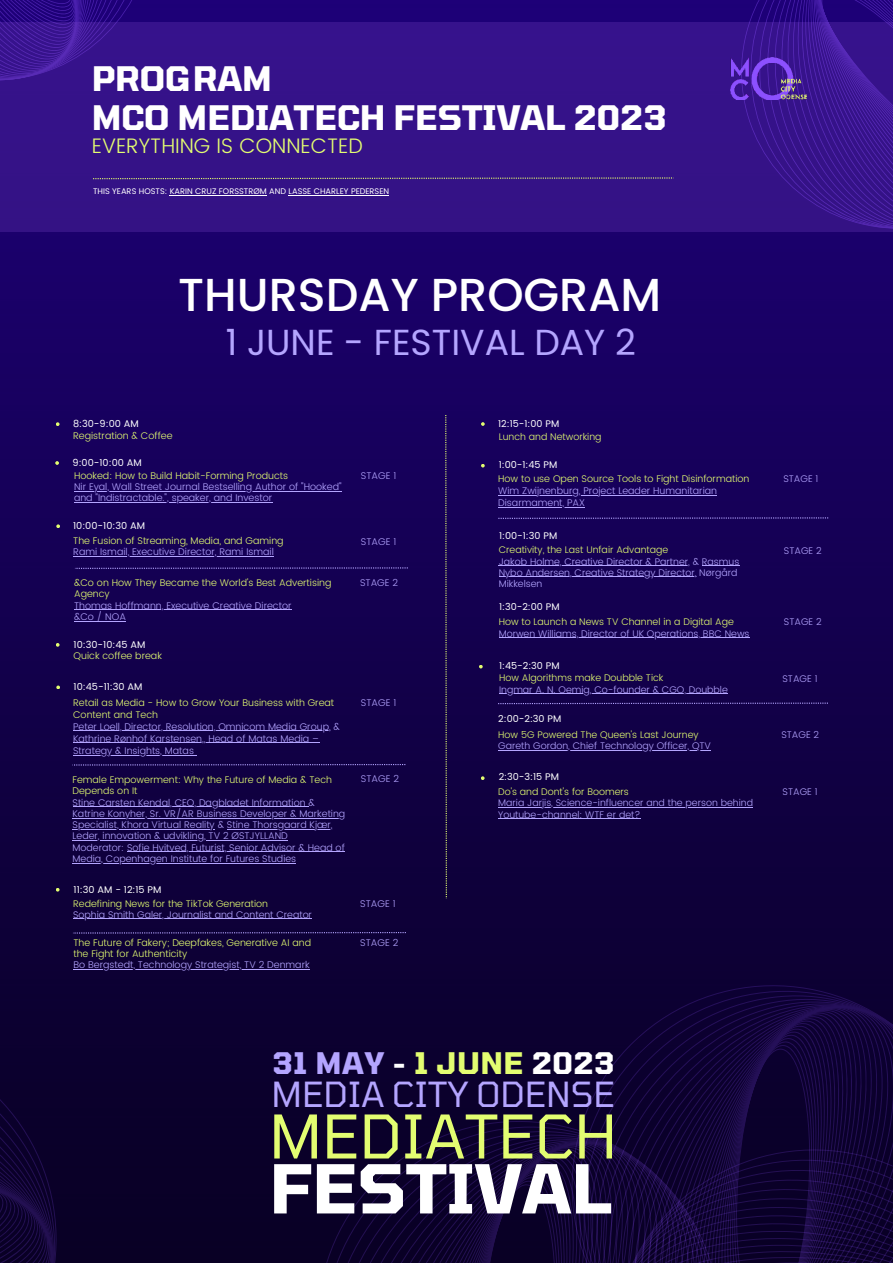
<style>
.page{position:relative;width:893px;height:1264px;background:#fff}
.page>*{position:absolute;margin:0;border:0;box-sizing:border-box;transform-origin:0 0}
.t1{font:700 66.9px "Tomorrow";color:#fff}
.t2{font:59.7px "Tomorrow";color:#e3fd71}
.t3{font:500 46.2px "Poppins";color:#fff}
.t4{font:36.15px "Poppins";color:#b4a5ff}
.t5{font:34.35px "Tomorrow";color:#b4a5ff}
.t6{font:700 33.6px/38.2px "Tomorrow";color:#fff}
.t7{font:700 29.55px "Tomorrow";letter-spacing:.015em;color:#b4a5ff}
.t8{font:300 21px "Poppins";color:#e3fd71}
.t9{font:300 9.75px "Poppins";color:#b4a5ff}
.t10{font:300 9.6px/11.2px "Poppins";color:#b4a5ff}
.t11{font:300 9.6px/11.2px "Poppins";color:#e3fd71}
.t12{font:9.6px "Poppins";color:#fff}
.t13{font:8.1px "Poppins";color:#fff}
.s1{color:#fff}
.s2{color:#e3fd71}
</style>
<div class="page">
<img style="left:0;top:0;width:892px;height:1262px">
<svg style="left:0;top:0;width:152px;height:22px;background:#270783"></svg>
<div style="left:0;top:22px;width:892px;height:209px;background:#351289"></div>
<svg style="left:0;top:1009px;width:85px;height:253px;background:#0c012f"></svg>
<svg style="left:93px;top:177px;width:579px;height:2px"></svg>
<svg style="left:445px;top:415px;width:2px;height:483px"></svg>
<svg style="left:741px;top:0;width:151px;height:229px"></svg>
<div style="left:296px;top:1099px;width:63px;height:163px;background:#0a0028"></div>
<img style="left:730px;top:58px;width:76px;height:41px">
<svg style="left:359px;top:1008px;width:191px;height:254px;background:#0c012e"></svg>
<svg style="left:550px;top:963px;width:342px;height:299px;background:#100335"></svg>
<svg style="left:481px;top:422px;width:3px;height:4px"></svg>
<svg style="left:481px;top:776px;width:3px;height:4px"></svg>
<hr style="left:498px;top:637px;width:251px;height:1px;background:#b4a5ff">
<hr style="left:73px;top:918px;width:239px;height:1px;background:#b4a5ff">
<hr style="left:498px;top:565px;width:191px;height:1px;background:#b4a5ff">
<hr style="left:701px;top:565px;width:38px;height:1px;background:#b4a5ff">
<hr style="left:498px;top:576px;width:198px;height:1px;background:#b4a5ff">
<hr style="left:499px;top:693px;width:228px;height:1px;background:#b4a5ff">
<svg style="left:498px;top:517px;width:330px;height:2px"></svg>
<svg style="left:479px;top:664px;width:3px;height:4px"></svg>
<svg style="left:498px;top:702px;width:329px;height:2px"></svg>
<hr style="left:498px;top:749px;width:213px;height:1px;background:#b4a5ff">
<hr style="left:498px;top:807px;width:255px;height:1px;background:#b4a5ff">
<hr style="left:498px;top:818px;width:142px;height:1px;background:#b4a5ff">
<svg style="left:56px;top:422px;width:4px;height:4px"></svg>
<svg style="left:56px;top:524px;width:4px;height:4px"></svg>
<svg style="left:75px;top:567px;width:333px;height:2px"></svg>
<hr style="left:74px;top:609px;width:217px;height:1px;background:#b4a5ff">
<hr style="left:74px;top:620px;width:52px;height:1px;background:#b4a5ff">
<svg style="left:56px;top:643px;width:4px;height:3px"></svg>
<svg style="left:56px;top:685px;width:4px;height:4px"></svg>
<svg style="left:72px;top:764px;width:333px;height:1px"></svg>
<hr style="left:73px;top:730px;width:258px;height:1px;background:#b4a5ff">
<hr style="left:73px;top:742px;width:246px;height:1px;background:#b4a5ff">
<hr style="left:73px;top:754px;width:121px;height:1px;background:#b4a5ff">
<svg style="left:55px;top:461px;width:4px;height:4px"></svg>
<hr style="left:74px;top:491px;width:267px;height:1px;background:#b4a5ff">
<hr style="left:74px;top:502px;width:198px;height:1px;background:#b4a5ff">
<hr style="left:73px;top:556px;width:201px;height:1px;background:#b4a5ff">
<svg style="left:56px;top:887px;width:4px;height:4px"></svg>
<svg style="left:73px;top:932px;width:333px;height:1px"></svg>
<hr style="left:73px;top:969px;width:237px;height:1px;background:#b4a5ff">
<hr style="left:72px;top:806px;width:236px;height:1px;background:#b4a5ff">
<hr style="left:72px;top:817px;width:273px;height:1px;background:#b4a5ff">
<hr style="left:72px;top:829px;width:143px;height:1px;background:#b4a5ff">
<hr style="left:227px;top:829px;width:105px;height:1px;background:#b4a5ff">
<hr style="left:72px;top:840px;width:216px;height:1px;background:#b4a5ff">
<hr style="left:127px;top:851px;width:218px;height:1px;background:#b4a5ff">
<hr style="left:72px;top:862px;width:224px;height:1px;background:#b4a5ff">
<hr style="left:498px;top:495px;width:219px;height:1px;background:#b4a5ff">
<hr style="left:498px;top:507px;width:87px;height:1px;background:#b4a5ff">
<hr style="left:170px;top:195px;width:97px;height:1px;background:#fff">
<hr style="left:288px;top:195px;width:101px;height:1px;background:#fff">
<h3 class="t6" style="left:92px;top:56px;width:576px">PROGRAM<br>MCO MEDIATECH FESTIVAL 2023</h3>
<h3 class="t8" style="left:92px;top:131px;width:272px">EVERYTHING IS CONNECTED</h3>
<p class="t13" style="left:93px;top:185px;width:297px">THIS YEARS HOSTS: KARIN CRUZ FORSSTRØM AND LASSE CHARLEY PEDERSEN</p>
<h3 class="t3" style="left:178px;top:268px;width:484px">THURSDAY PROGRAM</h3>
<h3 class="t4" style="left:226px;top:321px;width:411px">1 JUNE - FESTIVAL DAY 2</h3>
<p class="t12" style="left:73px;top:416px;width:67px">8:30-9:00 AM</p>
<p class="t11" style="left:73px;top:430px;width:101px">Registration &amp; Coffee</p>
<p class="t12" style="left:72px;top:455px;width:71px">9:00-10:00 AM</p>
<p class="t11" style="left:74px;top:470px;width:215px">Hooked: How to Build Habit-Forming Products</p>
<p class="t9" style="left:361px;top:468px;width:37px">STAGE 1</p>
<p class="t10" style="left:74px;top:481px;width:269px">Nir Eyal, Wall Street Journal Bestselling Author of "Hooked" and "Indistractable.", speaker, and Investor</p>
<p class="t11" style="left:73px;top:535px;width:212px">The Fusion of Streaming, Media, and Gaming</p>
<p class="t10" style="left:73px;top:546px;width:202px">Rami Ismail, Executive Director, Rami Ismail</p>
<p class="t12" style="left:73px;top:518px;width:73px">10:00-10:30 AM</p>
<p class="t9" style="left:361px;top:534px;width:37px">STAGE 1</p>
<p class="t11" style="left:74px;top:577px;width:259px">&amp;Co on How They Became the World's Best Advertising</p>
<p class="t9" style="left:360px;top:575px;width:40px">STAGE 2</p>
<p class="t11" style="left:74px;top:588px;width:37px">Agency</p>
<p class="t10" style="left:74px;top:600px;width:219px">Thomas Hoffmann, Executive Creative Director &amp;Co / NOA</p>
<p class="t12" style="left:74px;top:637px;width:73px">10:30-10:45 AM</p>
<p class="t11" style="left:74px;top:650px;width:90px">Quick coffee break</p>
<p class="t12" style="left:74px;top:679px;width:70px">10:45-11:30 AM</p>
<p class="t11" style="left:73px;top:697px;width:262px">Retail as Media - How to Grow Your Business with Great</p>
<p class="t9" style="left:361px;top:696px;width:37px">STAGE 1</p>
<p class="t11" style="left:73px;top:709px;width:86px">Content and Tech</p>
<p class="t10" style="left:73px;top:720px;width:268px;line-height:12.1px">Peter Loell, Director, Resolution, Omnicom Media Group, &amp;<br>Kathrine Rønhof Karstensen,, Head of Matas Media –<br>Strategy &amp; Insights, Matas</p>
<p class="t11" style="left:72px;top:774px;width:261px">Female Empowerment: Why the Future of Media &amp; Tech<br>Depends on It</p>
<p class="t10" style="left:72px;top:797px;width:274px">Stine Carsten Kendal, CEO, Dagbladet Information &amp; Katrine Konyher, Sr. VR/AR Business Developer &amp; Marketing Specialist, Khora Virtual Reality &amp; Stine Thorsgaard Kjær, Leder, innovation &amp; udvikling, TV 2 ØSTJYLLAND<br>Moderator: Sofie Hvitved, Futurist, Senior Advisor &amp; Head of Media, Copenhagen Institute for Futures Studies</p>
<p class="t9" style="left:361px;top:771px;width:40px">STAGE 2</p>
<p class="t12" style="left:74px;top:882px;width:89px">11:30 AM - 12:15 PM</p>
<p class="t11" style="left:73px;top:898px;width:196px">Redefining News for the TikTok Generation</p>
<p class="t10" style="left:73px;top:909px;width:240px">Sophia Smith Galer, Journalist and Content Creator</p>
<p class="t9" style="left:360px;top:896px;width:37px">STAGE 1</p>
<p class="t11" style="left:73px;top:937px;width:239px">The Future of Fakery; Deepfakes, Generative AI and the Fight for Authenticity</p>
<p class="t10" style="left:73px;top:959px;width:238px">Bo Bergstedt, Technology Strategist, TV 2 Denmark</p>
<p class="t9" style="left:360px;top:935px;width:40px">STAGE 2</p>
<p class="t12" style="left:498px;top:416px;width:62px">12:15-1:00 PM</p>
<p class="t11" style="left:498px;top:431px;width:104px">Lunch and Networking</p>
<p class="t12" style="left:498px;top:458px;width:60px">1:00-1:45 PM</p>
<p class="t11" style="left:498px;top:473px;width:253px">How to use Open Source Tools to Fight Disinformation</p>
<p class="t10" style="left:498px;top:485px;width:220px;line-height:12.1px">Wim Zwijnenburg, Project Leader Humanitarian<br>Disarmament, PAX</p>
<p class="t12" style="left:499px;top:528px;width:60px">1:00-1:30 PM</p>
<p class="t10" style="left:783px;top:473px;width:37px">STAGE 1</p>
<p class="t11" style="left:498px;top:545px;width:171px">Creativity, the Last Unfair Advantage</p>
<p class="t10" style="left:783px;top:545px;width:39px">STAGE 2</p>
<p class="t10" style="left:498px;top:556px;width:242px">Jakob Holme, Creative Director &amp; Partner, &amp; Rasmus<br>Nybo Andersen, Creative Strategy Director, Nørgård<br>Mikkelsen</p>
<p class="t12" style="left:499px;top:600px;width:62px">1:30-2:00 PM</p>
<p class="t11" style="left:498px;top:616px;width:237px">How to Launch a News TV Channel in a Digital Age</p>
<p class="t10" style="left:498px;top:628px;width:252px">Morwen Williams, Director of UK Operations, BBC News</p>
<p class="t12" style="left:499px;top:658px;width:62px">1:45-2:30 PM</p>
<p class="t10" style="left:783px;top:617px;width:39px">STAGE 2</p>
<p class="t11" style="left:499px;top:672px;width:166px">How Algorithms make Doubble Tick</p>
<p class="t10" style="left:782px;top:673px;width:37px">STAGE 1</p>
<p class="t10" style="left:499px;top:684px;width:230px">Ingmar A. N. Oemig, Co-founder &amp; CGO, Doubble</p>
<p class="t12" style="left:498px;top:711px;width:64px">2:00-2:30 PM</p>
<p class="t11" style="left:498px;top:729px;width:202px">How 5G Powered The Queen's Last Journey</p>
<p class="t10" style="left:781px;top:729px;width:39px">STAGE 2</p>
<p class="t10" style="left:498px;top:740px;width:214px">Gareth Gordon, Chief Technology Officer, QTV</p>
<p class="t12" style="left:498px;top:770px;width:62px">2:30-3:15 PM</p>
<p class="t11" style="left:498px;top:786px;width:132px">Do's and Dont's for Boomers</p>
<p class="t10" style="left:498px;top:798px;width:256px">Maria Jarjis, Science-influencer and the person behind<br>Youtube-channel: WTF er det?</p>
<p class="t10" style="left:782px;top:786px;width:37px">STAGE 1</p>
<h3 class="t7" style="left:272px;top:1038px;width:343px">31 MAY <span class="s1">-</span> <span class="s2">1 JUNE</span> <span class="s1">2023</span></h3>
<h3 class="t5" style="left:271px;top:1067px;width:345px">MEDIA CITY ODENSE</h3>
<h2 class="t2" style="left:269px;top:1088px;width:349px">MEDIATECH</h2>
<h1 class="t1" style="left:269px;top:1132px;width:344px">FESTIVAL</h1>
</div>
